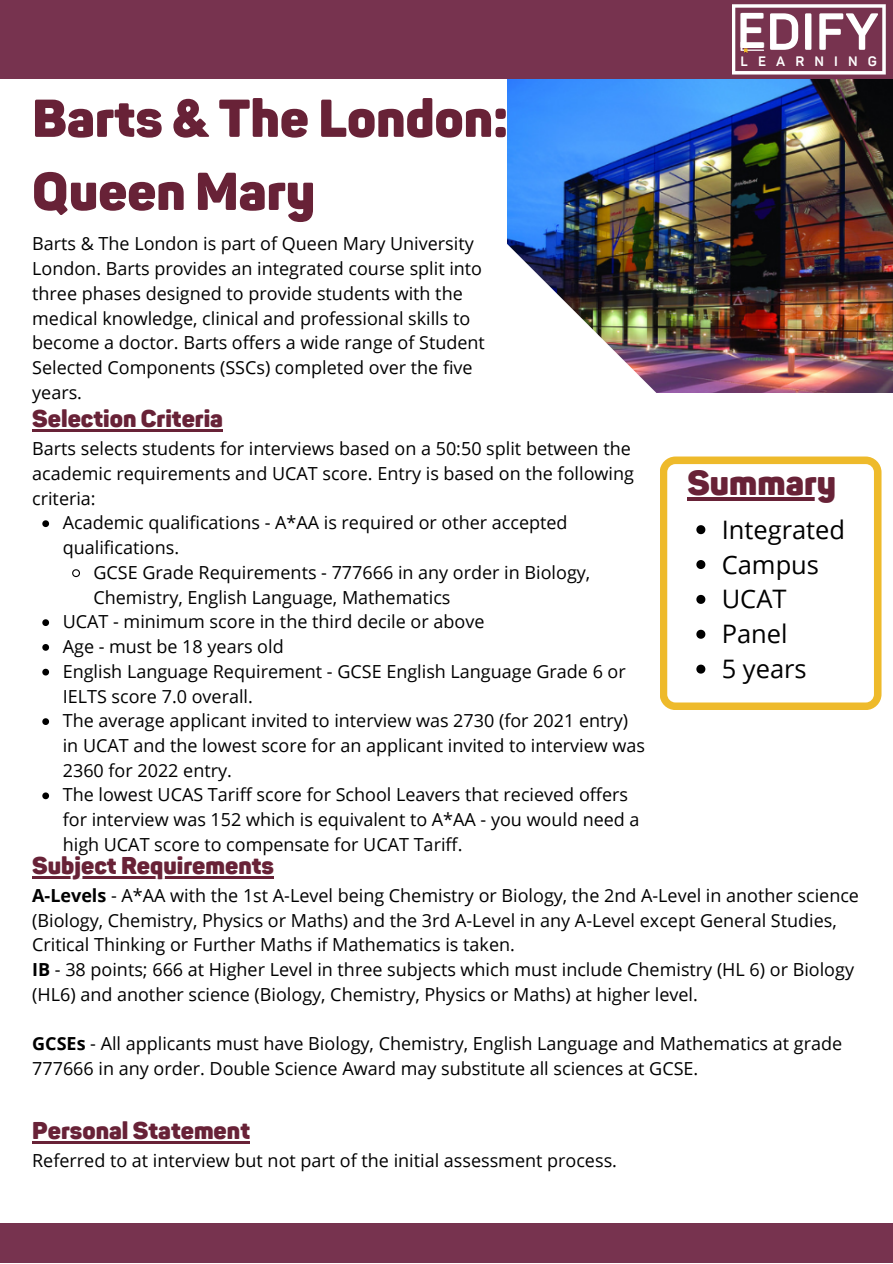
<style>
.page{position:relative;width:893px;height:1264px;background:#fff}
.page>*{position:absolute;margin:0;border:0;box-sizing:border-box;transform-origin:0 0}
.t1{font:900 52.5px/73.1px "Panton";color:#682237}
.t2{font:700 51.3px "Panton";color:#fff}
.t3{font:900 34.5px "Panton";color:#682237}
.t4{font:25.5px "Open Sans";color:#000}
.t5{font:900 24px "Panton";color:#682237}
.t6{font:18px/24.8px "Open Sans";color:#000}
.t7{font:700 13.5px "Panton";color:#fff}
.s1{font-size:49.35px}
.s2{font-weight:700}
</style>
<div class="page">
<img style="left:508px;top:79px;width:384px;height:313px">
<div style="left:0;top:0;width:892px;height:79px;background:#77334f"></div>
<div style="left:0;top:1223px;width:892px;height:39px;background:#77334f"></div>
<svg style="left:660px;top:456px;width:221px;height:254px"></svg>
<img style="left:507px;top:240px;width:149px;height:153px">
<svg style="left:732px;top:4px;width:153px;height:71px"></svg>
<svg style="left:42px;top:520px;width:7px;height:7px"></svg>
<svg style="left:72px;top:569px;width:8px;height:9px"></svg>
<svg style="left:42px;top:619px;width:7px;height:7px"></svg>
<svg style="left:42px;top:644px;width:7px;height:6px"></svg>
<svg style="left:42px;top:668px;width:7px;height:7px"></svg>
<svg style="left:42px;top:718px;width:7px;height:7px"></svg>
<svg style="left:42px;top:792px;width:7px;height:7px"></svg>
<hr style="left:32px;top:429px;width:191px;height:2px;background:#682237">
<svg style="left:696px;top:525px;width:9px;height:9px"></svg>
<svg style="left:696px;top:560px;width:9px;height:9px"></svg>
<svg style="left:696px;top:595px;width:9px;height:9px"></svg>
<svg style="left:696px;top:629px;width:9px;height:9px"></svg>
<svg style="left:696px;top:664px;width:9px;height:9px"></svg>
<hr style="left:687px;top:497px;width:149px;height:4px;background:#682237">
<hr style="left:32px;top:875px;width:242px;height:3px;background:#682237">
<hr style="left:32px;top:1140px;width:218px;height:3px;background:#682237">
<p class="t1" style="left:32px;top:84px;width:477px">Barts &amp; The London:<br>Queen Mary</p>
<p class="t6" style="left:32px;top:231px;width:454px">Barts &amp; The London is part of Queen Mary University London. Barts provides an integrated course split into three phases designed to provide students with the medical knowledge, clinical and professional skills to become a doctor. Barts offers a wide range of Student Selected Components (SSCs) completed over the five years.</p>
<p class="t5" style="left:32px;top:404px;width:192px">Selection Criteria</p>
<p class="t6" style="left:32px;top:436px;width:603px">Barts selects students for interviews based on a 50:50 split between the academic requirements and UCAT score. Entry is based on the following criteria:</p>
<p class="t2" style="left:736px;top:2px;width:144px"><span class="s1">E</span>DIFY</p>
<p class="t7" style="left:740px;top:53px;width:27px">L E</p>
<p class="t7" style="left:776px;top:53px;width:30px">A R</p>
<p class="t7" style="left:814px;top:53px;width:11px">N</p>
<p class="t7" style="left:834px;top:53px;width:5px">I</p>
<p class="t7" style="left:848px;top:53px;width:30px">N G</p>
<p class="t3" style="left:687px;top:463px;width:150px">Summary</p>
<p class="t6" style="left:63px;top:510px;width:506px">Academic qualifications - A*AA is required or other accepted qualifications.</p>
<p class="t6" style="left:93px;top:559px;width:498px">GCSE Grade Requirements - 777666 in any order in Biology,<br>Chemistry, English Language, Mathematics</p>
<p class="t6" style="left:63px;top:609px;width:423px">UCAT - minimum score in the third decile or above</p>
<p class="t6" style="left:63px;top:633px;width:222px">Age - must be 18 years old</p>
<p class="t6" style="left:63px;top:658px;width:564px">English Language Requirement - GCSE English Language Grade 6 or<br>IELTS score 7.0 overall.</p>
<p class="t6" style="left:63px;top:708px;width:584px">The average applicant invited to interview was 2730 (for 2021 entry) in UCAT and the lowest score for an applicant invited to interview was<br>2360 for 2022 entry.</p>
<p class="t6" style="left:63px;top:782px;width:578px">The lowest UCAS Tariff score for School Leavers that recieved offers for interview was 152 which is equivalent to A*AA - you would need a high UCAT score to compensate for UCAT Tariff.</p>
<p class="t4" style="left:721px;top:511px;width:125px">Integrated</p>
<p class="t4" style="left:721px;top:546px;width:99px">Campus</p>
<p class="t4" style="left:721px;top:581px;width:66px">UCAT</p>
<p class="t4" style="left:721px;top:616px;width:67px">Panel</p>
<p class="t4" style="left:721px;top:651px;width:87px">5 years</p>
<p class="t5" style="left:32px;top:851px;width:243px">Subject Requirements</p>
<p class="t6" style="left:32px;top:882px;width:828px"><span class="s2">A-Levels</span> - A*AA with the 1st A-Level being Chemistry or Biology, the 2nd A-Level in another science (Biology, Chemistry, Physics or Maths) and the 3rd A-Level in any A-Level except General Studies,<br>Critical Thinking or Further Maths if Mathematics is taken.</p>
<p class="t6" style="left:32px;top:956px;width:823px"><span class="s2">IB</span> - 38 points; 666 at Higher Level in three subjects which must include Chemistry (HL 6) or Biology (HL6) and another science (Biology, Chemistry, Physics or Maths) at higher level.</p>
<p class="t6" style="left:32px;top:1030px;width:811px"><span class="s2">GCSEs</span> - All applicants must have Biology, Chemistry, English Language and Mathematics at grade<br>777666 in any order. Double Science Award may substitute all sciences at GCSE.</p>
<p class="t5" style="left:32px;top:1116px;width:219px">Personal Statement</p>
<p class="t6" style="left:32px;top:1147px;width:586px">Referred to at interview but not part of the initial assessment process.</p>
</div>
